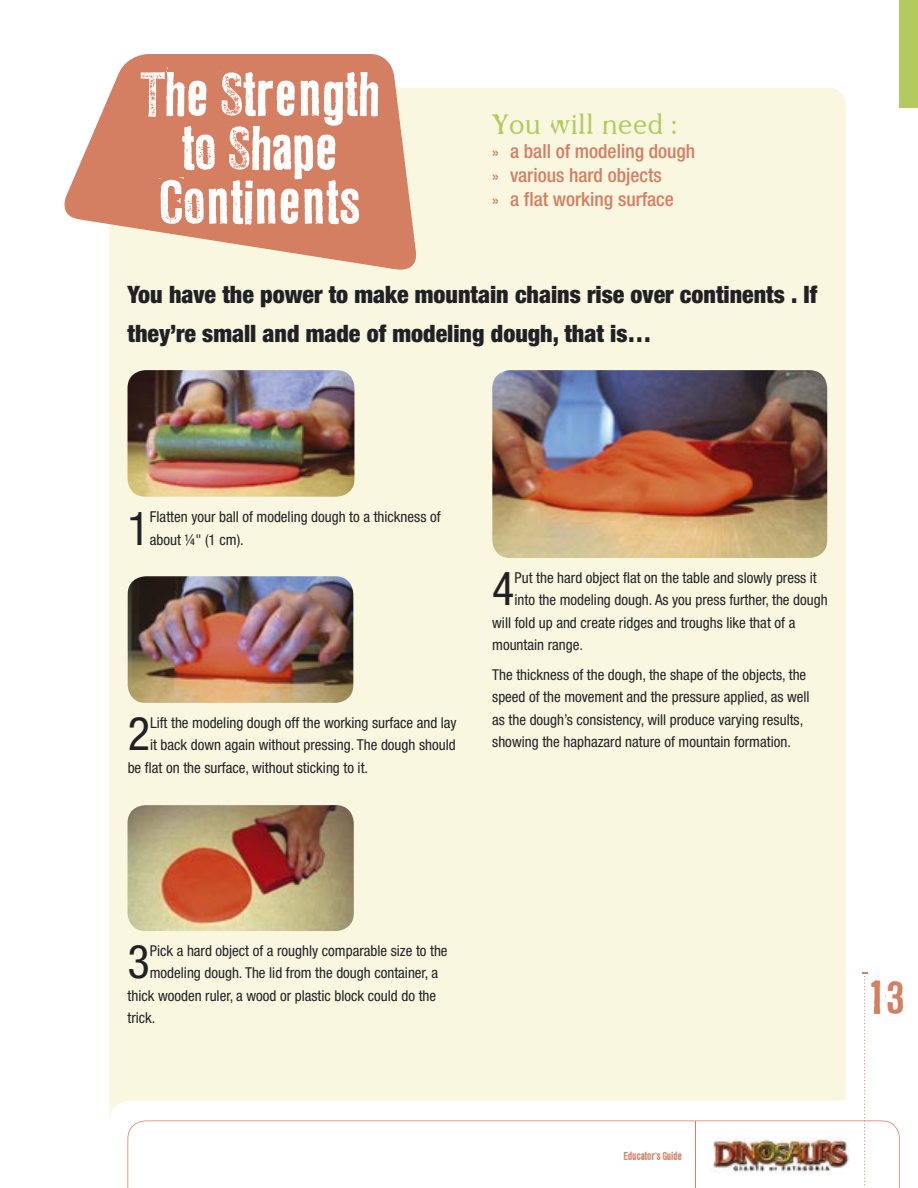
<style>
.page{position:relative;width:918px;height:1188px;background:#fff}
.page>*{position:absolute;margin:0;border:0;box-sizing:border-box;transform-origin:0 0}
.t1{font:55.5px/54px "LL Rubber Grotesque";letter-spacing:-.06em;color:#fff;text-align:center}
.t2{font:condensed 46.5px "Helvetica Neue";color:#212125}
.t3{font:42px "LL Rubber Grotesque";color:#d47e62}
.t4{font:28.5px "WCADDENDUM Btalight";color:#b4ca5f}
.t5{font:900 condensed 24px/39px "Helvetica Neue";color:#212125}
.t6{font:500 condensed 19.5px/23.7px "Helvetica Neue";color:#d47e62}
.t7{font:condensed 15px/22.5px "Helvetica Neue";color:#212125}
.t8{font:10.5px "LL Rubber Grotesque";letter-spacing:-.06em;color:#d47e62}
.s1{font-size:16.5px}
</style>
<div class="page">
<div style="left:109px;top:88px;width:737px;height:1013px;background:#faf7e1"></div>
<svg style="left:127px;top:1120px;width:773px;height:68px"></svg>
<hr style="left:695px;top:1121px;width:1px;height:67px;background:#d47e62">
<img style="left:711px;top:1138px;width:139px;height:37px">
<svg style="left:862px;top:973px;width:5px;height:215px"></svg>
<div style="left:900px;top:0;width:18px;height:108px;background:#b4ca5f"></div>
<svg style="left:64px;top:54px;width:355px;height:219px;fill:#d47e62"></svg>
<img style="left:128px;top:370px;width:226px;height:127px">
<img style="left:128px;top:576px;width:225px;height:127px">
<img style="left:128px;top:805px;width:226px;height:126px">
<img style="left:492px;top:370px;width:335px;height:188px">
<h1 class="t1" style="left:139px;top:69px;width:244px">The Strength to Shape<br>Continents</h1>
<h3 class="t4" style="left:492px;top:108px;width:187px">You will need :</h3>
<h3 class="t6" style="left:492px;top:139px;width:205px"><span class="s1">»</span> a ball of modeling dough <span class="s1">»</span> various hard objects<br><span class="s1">»</span> a flat working surface</h3>
<h3 class="t5" style="left:128px;top:275px;width:691px">You have the power to make mountain chains rise over continents . If they’re small and made of modeling dough, that is…</h3>
<h2 class="t2" style="left:128px;top:501px;width:24px">1</h2>
<p class="t7" style="left:150px;top:505px;width:292px">Flatten your ball of modeling dough to a thickness of about ¼" (1 cm).</p>
<h2 class="t2" style="left:128px;top:707px;width:24px">2</h2>
<p class="t7" style="left:150px;top:711px;width:308px">Lift the modeling dough off the working surface and lay</p>
<p class="t7" style="left:150px;top:734px;width:307px">it back down again without pressing. The dough should</p>
<p class="t7" style="left:128px;top:756px;width:242px">be flat on the surface, without sticking to it.</p>
<h2 class="t2" style="left:492px;top:562px;width:24px">4</h2>
<p class="t7" style="left:515px;top:566px;width:304px">Put the hard object flat on the table and slowly press it</p>
<p class="t7" style="left:515px;top:589px;width:315px">into the modeling dough. As you press further, the dough</p>
<p class="t7" style="left:492px;top:611px;width:305px">will fold up and create ridges and troughs like that of a</p>
<p class="t7" style="left:492px;top:634px;width:92px">mountain range.</p>
<p class="t7" style="left:492px;top:663px;width:319px">The thickness of the dough, the shape of the objects, the speed of the movement and the pressure applied, as well as the dough’s consistency, will produce varying results, showing the haphazard nature of mountain formation.</p>
<h2 class="t2" style="left:128px;top:935px;width:24px">3</h2>
<p class="t7" style="left:150px;top:939px;width:299px">Pick a hard object of a roughly comparable size to the</p>
<p class="t7" style="left:150px;top:962px;width:290px">modeling dough. The lid from the dough container, a</p>
<p class="t7" style="left:128px;top:984px;width:310px">thick wooden ruler, a wood or plastic block could do the</p>
<p class="t7" style="left:128px;top:1007px;width:30px">trick.</p>
<p class="t8" style="left:624px;top:1149px;width:61px">Educator’s Guide</p>
<h3 class="t3" style="left:869px;top:972px;width:41px">13</h3>
</div>
